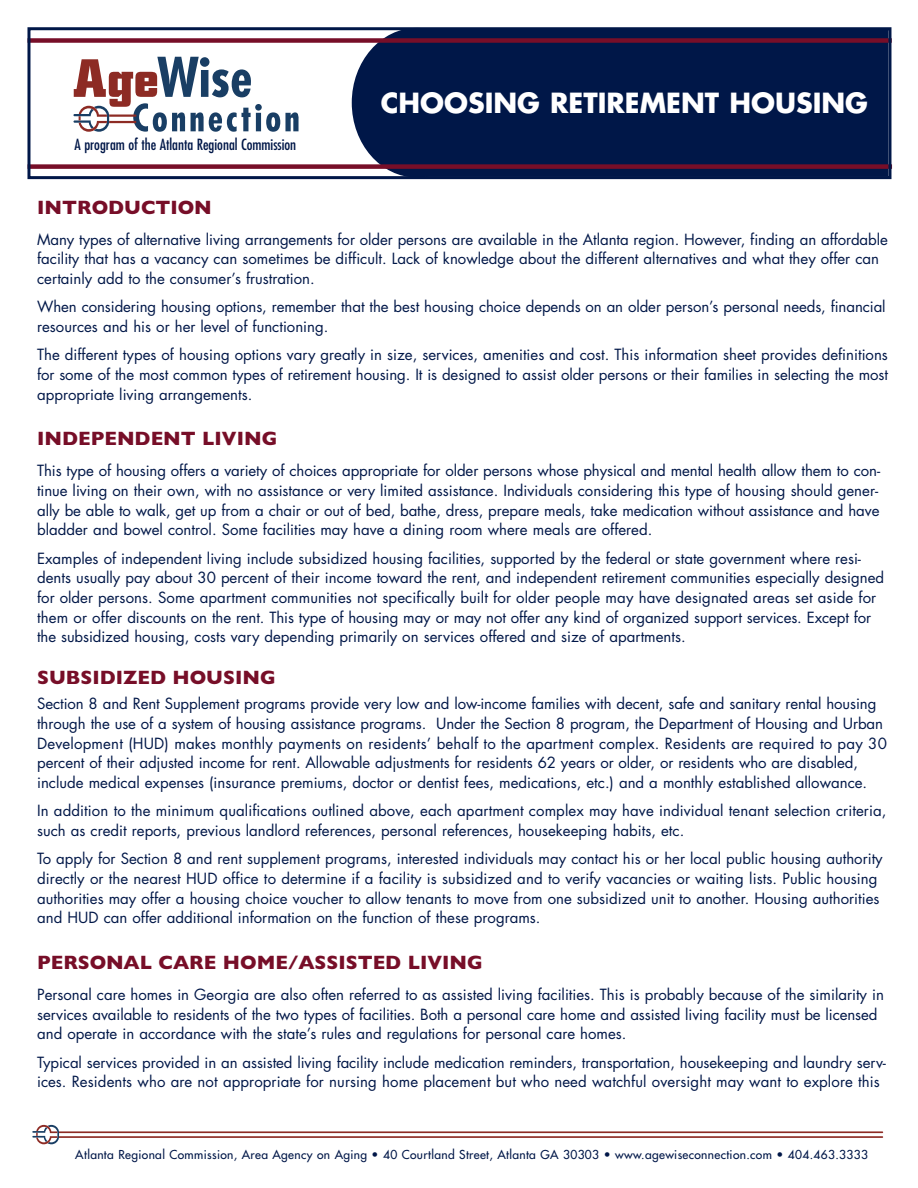
<style>
.page{position:relative;width:918px;height:1188px;background:#fff}
.page>*{position:absolute;margin:0;border:0;box-sizing:border-box;transform-origin:0 0}
.t1{font:700 27px "Futura";color:#fff}
.t2{font:700 19.5px "Gill Sans";color:#770e28}
.t3{font:15px/19.6px "Futura";color:#001748}
.t4{font:condensed 15px "Futura";color:#001748}
.t5{font:12px "Futura";letter-spacing:.03em;color:#001748}
</style>
<div class="page">
<div style="left:352px;top:28px;width:130px;height:150px;background:#001748;border-radius:50%"></div>
<div style="left:427px;top:31px;width:460px;height:144px;background:#001748"></div>
<div style="left:28px;top:164px;width:864px;height:5px;background:#770e28"></div>
<svg style="left:73px;top:57px;width:226px;height:74px"></svg>
<svg style="left:32px;top:1125px;width:851px;height:19px"></svg>
<div style="left:28px;top:38px;width:864px;height:5px;background:#770e28"></div>
<div style="left:27px;top:27px;width:864px;height:152px;border:3px solid #001748"></div>
<p class="t4" style="left:75px;top:137px;width:223px">A program of the Atlanta Regional Commission</p>
<h1 class="t1" style="left:381px;top:90px;width:489px">CHOOSING RETIREMENT HOUSING</h1>
<h2 class="t2" style="left:37px;top:195px;width:176px">INTRODUCTION</h2>
<p class="t3" style="left:37px;top:231px;width:852px">Many types of alternative living arrangements for older persons are available in the Atlanta region. However, finding an affordable facility that has a vacancy can sometimes be difficult. Lack of knowledge about the different alternatives and what they offer can certainly add to the consumer’s frustration.</p>
<p class="t3" style="left:37px;top:298px;width:850px">When considering housing options, remember that the best housing choice depends on an older person’s personal needs, financial resources and his or her level of functioning.</p>
<p class="t3" style="left:37px;top:346px;width:852px;text-align:justify">The different types of housing options vary greatly in size, services, amenities and cost. This information sheet provides definitions for some of the most common types of retirement housing. It is designed to assist older persons or their families in selecting the most appropriate living arrangements.</p>
<h2 class="t2" style="left:37px;top:427px;width:242px">INDEPENDENT LIVING</h2>
<p class="t3" style="left:37px;top:462px;width:844px">This type of housing offers a variety of choices appropriate for older persons whose physical and mental health allow them to con&shy;tinue living on their own, with no assistance or very limited assistance. Individuals considering this type of housing should gener&shy;ally be able to walk, get up from a chair or out of bed, bathe, dress, prepare meals, take medication without assistance and have bladder and bowel control. Some facilities may have a dining room where meals are offered.</p>
<p class="t3" style="left:37px;top:550px;width:849px">Examples of independent living include subsidized housing facilities, supported by the federal or state government where resi&shy;dents usually pay about 30 percent of their income toward the rent, and independent retirement communities especially designed for older persons. Some apartment communities not specifically built for older people may have designated areas set aside for them or offer discounts on the rent. This type of housing may or may not offer any kind of organized support services. Except for the subsidized housing, costs vary depending primarily on services offered and size of apartments.</p>
<h2 class="t2" style="left:37px;top:666px;width:240px">SUBSIDIZED HOUSING</h2>
<p class="t3" style="left:37px;top:695px;width:851px">Section 8 and Rent Supplement programs provide very low and low-income families with decent, safe and sanitary rental housing through the use of a system of housing assistance programs. Under the Section 8 program, the Department of Housing and Urban Development (HUD) makes monthly payments on residents’ behalf to the apartment complex. Residents are required to pay 30 percent of their adjusted income for rent. Allowable adjustments for residents 62 years or older, or residents who are disabled, include medical expenses (insurance premiums, doctor or dentist fees, medications, etc.) and a monthly established allowance.</p>
<p class="t3" style="left:37px;top:802px;width:851px">In addition to the minimum qualifications outlined above, each apartment complex may have individual tenant selection criteria, such as credit reports, previous landlord references, personal references, housekeeping habits, etc.</p>
<p class="t3" style="left:37px;top:850px;width:847px">To apply for Section 8 and rent supplement programs, interested individuals may contact his or her local public housing authority directly or the nearest HUD office to determine if a facility is subsidized and to verify vacancies or waiting lists. Public housing authorities may offer a housing choice voucher to allow tenants to move from one subsidized unit to another. Housing authorities and HUD can offer additional information on the function of these programs.</p>
<h2 class="t2" style="left:37px;top:951px;width:447px">PERSONAL CARE HOME/ASSISTED LIVING</h2>
<p class="t3" style="left:37px;top:986px;width:848px">Personal care homes in Georgia are also often referred to as assisted living facilities. This is probably because of the similarity in services available to residents of the two types of facilities. Both a personal care home and assisted living facility must be licensed and operate in accordance with the state’s rules and regulations for personal care homes.</p>
<p class="t3" style="left:37px;top:1054px;width:850px">Typical services provided in an assisted living facility include medication reminders, transportation, housekeeping and laundry serv&shy;ices. Residents who are not appropriate for nursing home placement but who need watchful oversight may want to explore this</p>
<p class="t5" style="left:75px;top:1149px;width:794px">Atlanta Regional Commission, Area Agency on Aging • 40 Courtland Street, Atlanta GA 30303 • www.agewiseconnection.com • 404.463.3333</p>
</div>
